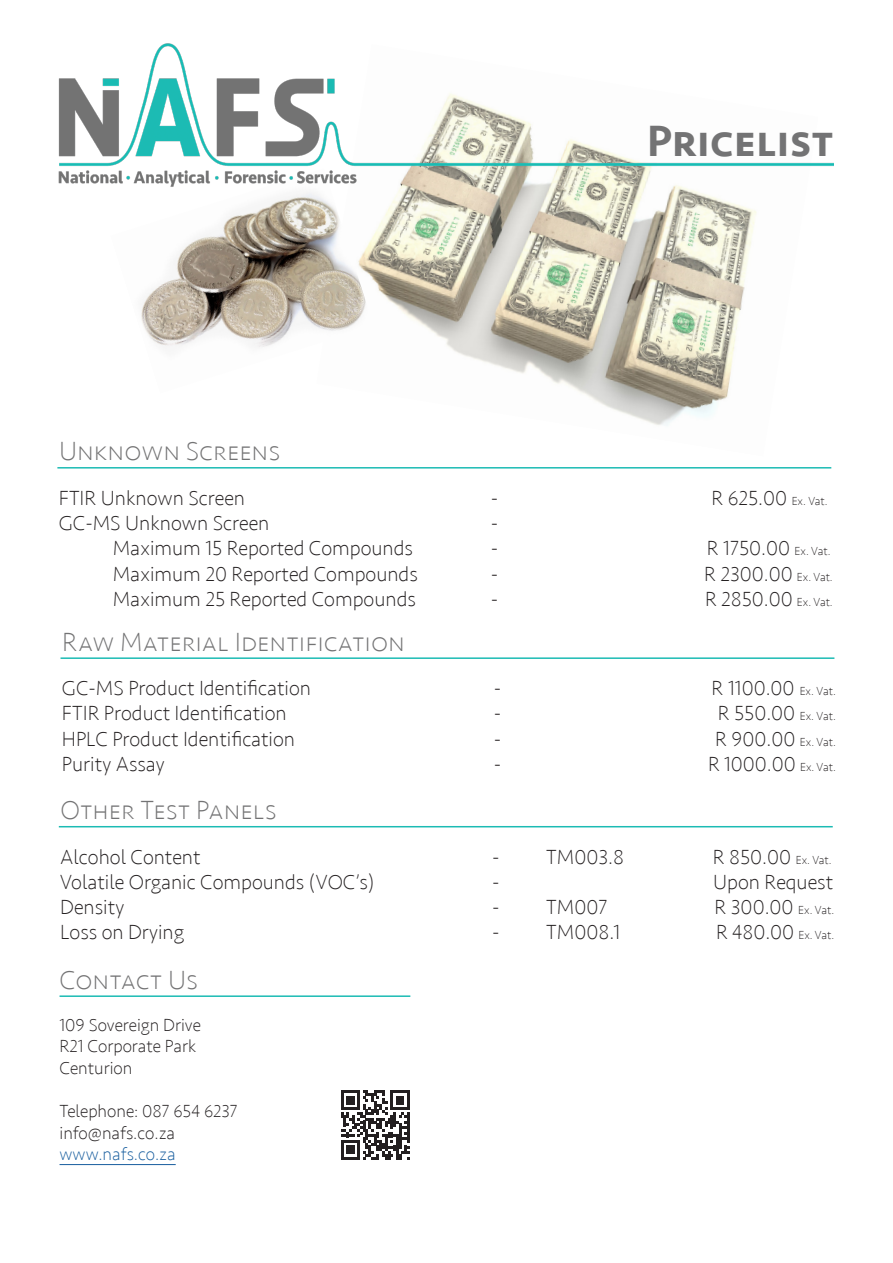
<style>
.page{position:relative;width:893px;height:1263px;background:#fff}
.page>*{position:absolute;margin:0;border:0;box-sizing:border-box;transform-origin:0 0}
.t1{font:500 45px "Seravek";color:#737374}
.t2{font:200 27px "Seravek";color:#737374}
.t3{font:200 21px "Seravek";color:#231f20}
.t4{font:200 18px "Seravek";color:#231f20}
.t5{font:200 18px "Seravek";color:#175d9e}
.s1{font-size:12px}
</style>
<div class="page">
<hr style="left:60px;top:995px;width:350px;height:2px;background:#1cbbb4">
<hr style="left:60px;top:1164px;width:116px;height:1px;background:#175d9e">
<svg style="left:341px;top:1090px;width:69px;height:69px"></svg>
<img style="left:374px;top:198px;width:383px;height:228px">
<img style="left:141px;top:198px;width:233px;height:149px">
<img style="left:58px;top:43px;width:775px;height:155px">
<hr style="left:59px;top:826px;width:774px;height:1px;background:#1cbbb4">
<hr style="left:61px;top:657px;width:773px;height:2px;background:#1cbbb4">
<hr style="left:57px;top:467px;width:774px;height:1px;background:#1cbbb4">
<p class="t1" style="left:647px;top:113px;width:188px">Pricelist</p>
<p class="t2" style="left:59px;top:435px;width:223px">Unknown Screens</p>
<p class="t3" style="left:59px;top:485px;width:188px">FTIR Unknown Screen</p>
<p class="t3" style="left:491px;top:485px;width:9px">-</p>
<p class="t3" style="left:711px;top:485px;width:118px">R 625.00 <span class="s1">Ex. Vat.</span></p>
<p class="t3" style="left:59px;top:511px;width:212px">GC-MS Unknown Screen</p>
<p class="t3" style="left:491px;top:511px;width:9px">-</p>
<p class="t3" style="left:113px;top:536px;width:302px">Maximum 15 Reported Compounds</p>
<p class="t3" style="left:491px;top:536px;width:9px">-</p>
<p class="t3" style="left:707px;top:536px;width:125px">R 1750.00 <span class="s1">Ex. Vat.</span></p>
<p class="t3" style="left:113px;top:561px;width:306px">Maximum 20 Reported Compounds</p>
<p class="t3" style="left:491px;top:561px;width:9px">-</p>
<p class="t3" style="left:704px;top:561px;width:130px">R 2300.00 <span class="s1">Ex. Vat.</span></p>
<p class="t3" style="left:113px;top:586px;width:305px">Maximum 25 Reported Compounds</p>
<p class="t3" style="left:491px;top:586px;width:9px">-</p>
<p class="t3" style="left:705px;top:586px;width:129px">R 2850.00 <span class="s1">Ex. Vat.</span></p>
<p class="t2" style="left:62px;top:626px;width:344px">Raw Material Identification</p>
<p class="t3" style="left:62px;top:676px;width:251px">GC-MS Product Identification</p>
<p class="t3" style="left:494px;top:676px;width:9px">-</p>
<p class="t3" style="left:711px;top:676px;width:126px">R 1100.00 <span class="s1">Ex. Vat.</span></p>
<p class="t3" style="left:62px;top:701px;width:226px">FTIR Product Identification</p>
<p class="t3" style="left:494px;top:701px;width:9px">-</p>
<p class="t3" style="left:718px;top:701px;width:120px">R 550.00 <span class="s1">Ex. Vat.</span></p>
<p class="t3" style="left:62px;top:726px;width:235px">HPLC Product Identification</p>
<p class="t3" style="left:494px;top:726px;width:9px">-</p>
<p class="t3" style="left:715px;top:726px;width:122px">R 900.00 <span class="s1">Ex. Vat.</span></p>
<p class="t3" style="left:62px;top:751px;width:104px">Purity Assay</p>
<p class="t3" style="left:494px;top:751px;width:9px">-</p>
<p class="t3" style="left:708px;top:751px;width:129px">R 1000.00 <span class="s1">Ex. Vat.</span></p>
<p class="t2" style="left:61px;top:794px;width:218px">Other Test Panels</p>
<p class="t3" style="left:60px;top:844px;width:142px">Alcohol Content</p>
<p class="t3" style="left:492px;top:844px;width:133px">- TM003.8</p>
<p class="t3" style="left:713px;top:844px;width:120px">R 850.00 <span class="s1">Ex. Vat.</span></p>
<p class="t3" style="left:60px;top:869px;width:316px">Volatile Organic Compounds (VOC’s)</p>
<p class="t3" style="left:492px;top:869px;width:9px">-</p>
<p class="t3" style="left:713px;top:869px;width:121px">Upon Request</p>
<p class="t3" style="left:60px;top:895px;width:65px">Density</p>
<p class="t3" style="left:492px;top:895px;width:116px">- TM007</p>
<p class="t3" style="left:715px;top:895px;width:121px">R 300.00 <span class="s1">Ex. Vat.</span></p>
<p class="t3" style="left:60px;top:920px;width:125px">Loss on Drying</p>
<p class="t3" style="left:492px;top:920px;width:130px">- TM008.1</p>
<p class="t3" style="left:716px;top:920px;width:120px">R 480.00 <span class="s1">Ex. Vat.</span></p>
<p class="t2" style="left:60px;top:964px;width:140px">Contact Us</p>
<p class="t4" style="left:60px;top:1014px;width:143px">109 Sovereign Drive</p>
<p class="t4" style="left:60px;top:1036px;width:138px">R21 Corporate Park</p>
<p class="t4" style="left:60px;top:1057px;width:74px">Centurion</p>
<p class="t4" style="left:60px;top:1101px;width:180px">Telephone: 087 654 6237</p>
<p class="t4" style="left:60px;top:1122px;width:117px">info@nafs.co.za</p>
<p class="t5" style="left:60px;top:1144px;width:118px">www.nafs.co.za</p>
</div>
